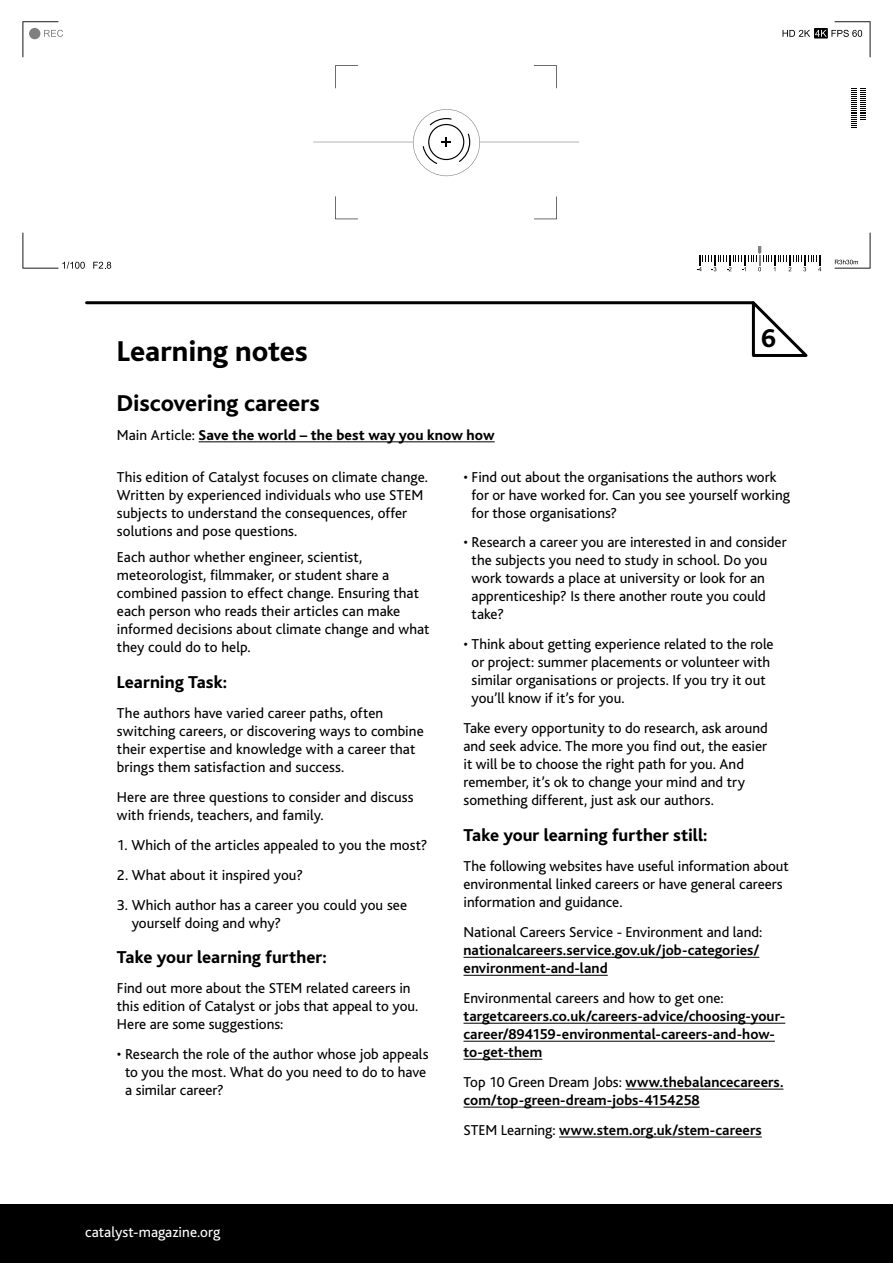
<style>
.page{position:relative;width:893px;height:1263px;background:#fff}
.page>*{position:absolute;margin:0;border:0;box-sizing:border-box;transform-origin:0 0}
.t1{font:800 30px "Bliss";letter-spacing:-.005em;color:#000}
.t2{font:800 27px "Bliss";color:#000}
.t3{font:800 24px "Bliss";letter-spacing:-.005em;color:#000}
.t4{font:800 18px "Bliss";color:#000}
.t5{font:15px/18px "Bliss";color:#000}
.t6{font:700 15px/18px "Bliss";letter-spacing:.005em;color:#000}
.t7{font:800 15px "Bliss";letter-spacing:.01em;color:#000}
.t8{font:15px "Bliss";color:#fff}
.s1{font-weight:400}
</style>
<div class="page">
<hr style="left:463px;top:957px;width:296px;height:1px;background:#000">
<hr style="left:463px;top:975px;width:145px;height:1px;background:#000">
<hr style="left:463px;top:1023px;width:322px;height:1px;background:#000">
<hr style="left:463px;top:1041px;width:312px;height:1px;background:#000">
<hr style="left:463px;top:1059px;width:79px;height:1px;background:#000">
<hr style="left:625px;top:1089px;width:158px;height:1px;background:#000">
<hr style="left:463px;top:1107px;width:237px;height:1px;background:#000">
<hr style="left:559px;top:1137px;width:203px;height:1px;background:#000">
<hr style="left:87px;top:301px;width:666px;height:3px;background:#000">
<svg style="left:750px;top:301px;width:58px;height:56px"></svg>
<hr style="left:199px;top:442px;width:296px;height:1px;background:#000">
<div style="left:0;top:1205px;width:893px;height:58px;background:#000"></div>
<svg style="left:335px;top:65px;width:23px;height:23px"></svg>
<svg style="left:534px;top:65px;width:23px;height:23px"></svg>
<svg style="left:335px;top:196px;width:23px;height:23px"></svg>
<svg style="left:534px;top:196px;width:23px;height:23px"></svg>
<svg style="left:313px;top:109px;width:266px;height:67px"></svg>
<svg style="left:22px;top:21px;width:41px;height:36px"></svg>
<svg style="left:782px;top:21px;width:88px;height:36px"></svg>
<svg style="left:22px;top:233px;width:63px;height:36px"></svg>
<svg style="left:93px;top:262px;width:18px;height:7px"></svg>
<svg style="left:835px;top:233px;width:35px;height:36px"></svg>
<svg style="left:697px;top:246px;width:124px;height:25px"></svg>
<svg style="left:851px;top:90px;width:15px;height:38px"></svg>
<h1 class="t1" style="left:117px;top:336px;width:193px">Learning notes</h1>
<h3 class="t3" style="left:117px;top:390px;width:204px">Discovering careers</h3>
<p class="t7" style="left:117px;top:427px;width:379px"><span class="s1">Main Article:</span> Save the world – the best way you know how</p>
<h2 class="t2" style="left:761px;top:324px;width:16px">6</h2>
<p class="t5" style="left:117px;top:468px;width:312px">This edition of Catalyst focuses on climate change.<br>Written by experienced individuals who use STEM subjects to understand the consequences, offer solutions and pose questions.</p>
<p class="t5" style="left:117px;top:548px;width:314px">Each author whether engineer, scientist, meteorologist, filmmaker, or student share a combined passion to effect change. Ensuring that each person who reads their articles can make informed decisions about climate change and what they could do to help.</p>
<p class="t4" style="left:117px;top:673px;width:112px">Learning Task:</p>
<p class="t5" style="left:117px;top:704px;width:308px">The authors have varied career paths, often switching careers, or discovering ways to combine their expertise and knowledge with a career that brings them satisfaction and success.</p>
<p class="t5" style="left:117px;top:788px;width:298px">Here are three questions to consider and discuss with friends, teachers, and family.</p>
<p class="t5" style="left:117px;top:836px;width:312px">1. Which of the articles appealed to you the most?</p>
<p class="t5" style="left:117px;top:866px;width:188px">2. What about it inspired you?</p>
<p class="t5" style="left:132px;top:896px;width:277px;text-indent:-15px">3. Which author has a career you could you see yourself doing and why?</p>
<p class="t4" style="left:117px;top:948px;width:211px">Take your learning further:</p>
<p class="t5" style="left:117px;top:980px;width:303px">Find out more about the STEM related careers in this edition of Catalyst or jobs that appeal to you.<br>Here are some suggestions:</p>
<p class="t5" style="left:125px;top:1046px;width:305px;text-indent:-8px">• Research the role of the author whose job appeals to you the most. What do you need to do to have a similar career?</p>
<p class="t5" style="left:472px;top:468px;width:320px;text-indent:-8px">• Find out about the organisations the authors work for or have worked for. Can you see yourself working for those organisations?</p>
<p class="t5" style="left:472px;top:534px;width:316px;text-indent:-8px">• Research a career you are interested in and consider the subjects you need to study in school. Do you work towards a place at university or look for an apprenticeship? Is there another route you could take?</p>
<p class="t5" style="left:472px;top:636px;width:304px;text-indent:-8px">• Think about getting experience related to the role or project: summer placements or volunteer with similar organisations or projects. If you try it out you’ll know if it’s for you.</p>
<p class="t5" style="left:463px;top:720px;width:306px">Take every opportunity to do research, ask around and seek advice. The more you find out, the easier it will be to choose the right path for you. And remember, it’s ok to change your mind and try something different, just ask our authors.</p>
<p class="t4" style="left:463px;top:826px;width:246px">Take your learning further still:</p>
<p class="t5" style="left:463px;top:857px;width:327px">The following websites have useful information about environmental linked careers or have general careers information and guidance.</p>
<p class="t5" style="left:463px;top:923px;width:300px">National Careers Service - Environment and land:</p>
<p class="t6" style="left:463px;top:941px;width:297px">nationalcareers.service.gov.uk/job-categories/ environment-and-land</p>
<p class="t5" style="left:463px;top:989px;width:262px">Environmental careers and how to get one:</p>
<p class="t6" style="left:463px;top:1007px;width:323px">targetcareers.co.uk/careers-advice/choosing-your&shy;career/894159-environmental-careers-and-how&shy;to-get-them</p>
<p class="t6" style="left:463px;top:1073px;width:321px"><span class="s1">Top 10 Green Dream Jobs:</span> www.thebalancecareers. com/top-green-dream-jobs-4154258</p>
<p class="t6" style="left:463px;top:1121px;width:300px"><span class="s1">STEM Learning:</span> www.stem.org.uk/stem-careers</p>
<p class="t8" style="left:85px;top:1224px;width:137px">catalyst-magazine.org</p>
</div>
